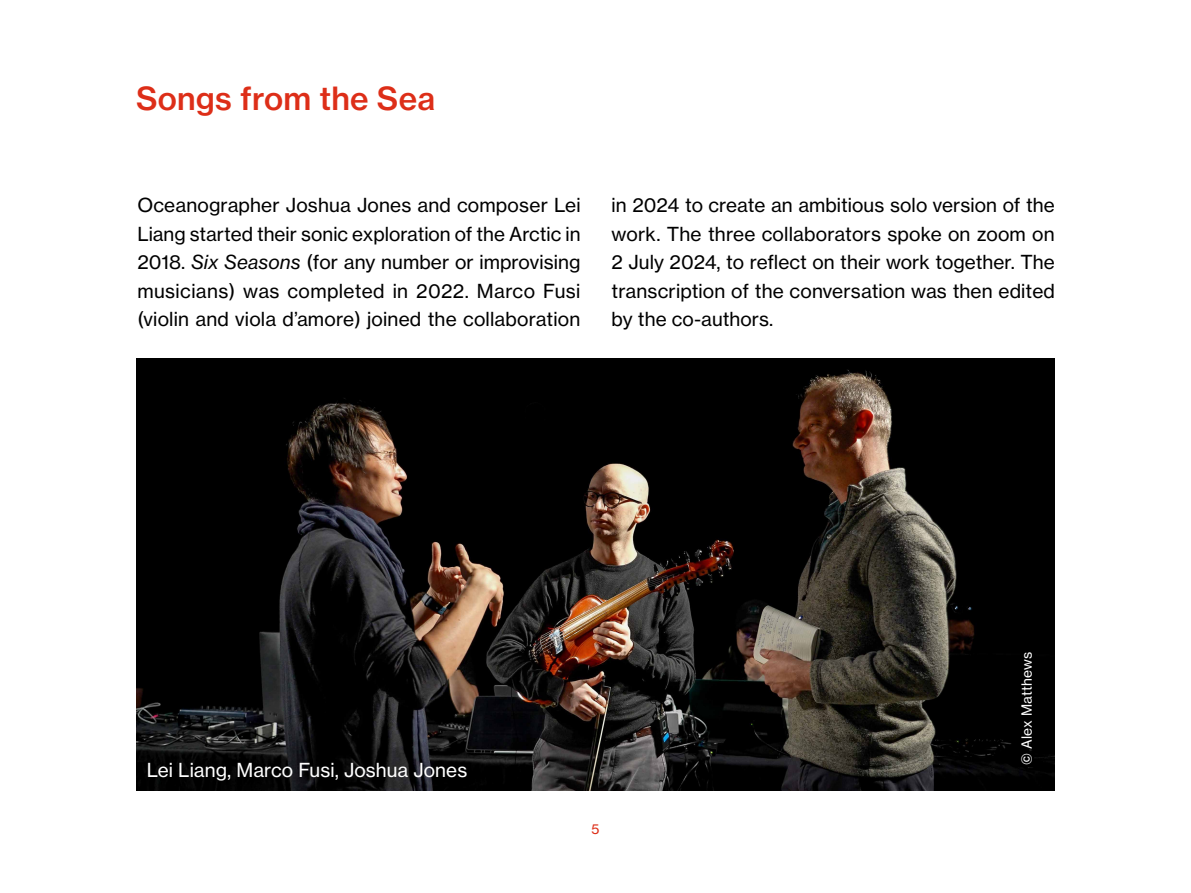
<style>
.page{position:relative;width:1191px;height:893px;background:#fff}
.page>*{position:absolute;margin:0;border:0;box-sizing:border-box;transform-origin:0 0}
.head_fließtext{font:31.5px "N Haas Grotesk TX Pro 65 Md";letter-spacing:.005em;color:#dd2e18}
.iTunes_Booklet_Text_oST{font:19.05px/28.5px "N Haas Grotesk TX Pro 55 Rg";letter-spacing:.005em;color:#000;text-align:justify}
.iTunes_Booklet_Text_oST-2{font:19.05px "N Haas Grotesk TX Pro 55 Rg";letter-spacing:.005em;color:#fff}
.credits{font:13.8px "N Haas Grotesk TX Pro 55 Rg";letter-spacing:.015em;color:#fff}
.t1{font:13.5px "N Haas Grotesk TX Pro 55 Rg";color:#dd2e18}
.s1{font-family:"N Haas Grotesk TX Pro 56 It"}
</style>
<div class="page">
<img style="left:136px;top:359px;width:918px;height:432px">
<p class="head_fließtext" style="left:136px;top:79px;width:301px">Songs from the Sea</p>
<p class="iTunes_Booklet_Text_oST" style="left:137px;top:191px;width:445px">Oceanographer Joshua Jones and composer Lei Liang started their sonic exploration of the Arctic in 2018. <span class="s1">Six Seasons</span> (for any number or improvising musicians) was completed in 2022. Marco Fusi (violin and viola d’amore) joined the collaboration</p>
<p class="iTunes_Booklet_Text_oST" style="left:611px;top:191px;width:445px">in 2024 to create an ambitious solo version of the work. The three collaborators spoke on zoom on 2 July 2024, to reflect on their work together. The transcription of the conversation was then edited by the co-authors.</p>
<p class="iTunes_Booklet_Text_oST-2" style="left:147px;top:759px;width:322px">Lei Liang, Marco Fusi, Joshua Jones</p>
<p class="t1" style="left:591px;top:821px;width:9px">5</p>
<p class="credits" style="left:1018px;top:765px;width:116px;rotate:-90deg">© Alex Matthews</p>
</div>
